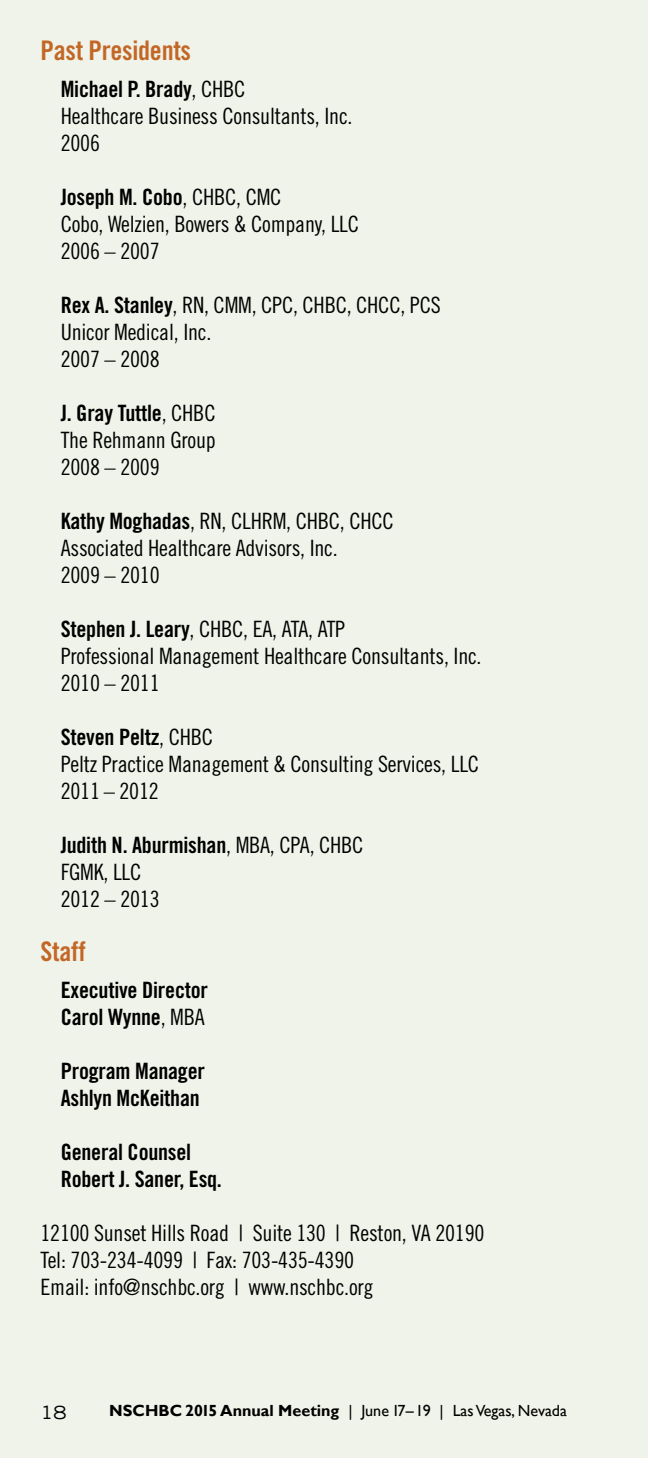
<style>
.page{position:relative;width:648px;height:1458px;background:#f0f3e9}
.page>*{position:absolute;margin:0;border:0;box-sizing:border-box;transform-origin:0 0}
.t1{font:27px "Trade Gothic LT Std Bd Cn 20";letter-spacing:-.01em;color:#c26726}
.t2{font:22.5px/27px "Trade Gothic LT Cond Eighteen";letter-spacing:-.01em;color:#000101}
.t3{font:22.5px/27px "Trade Gothic LT Std Bd Cn 20";letter-spacing:-.01em;color:#000}
.t4{font:expanded 18px "Trade Gothic LH";color:#000}
.t5{font:16.2px "Gill Sans";color:#000}
.s1{font-family:"Trade Gothic LT Cond Eighteen";color:#000101}
.s2{font-family:"Trade Gothic LT Std Bd Cn 20";color:#000}
.s3{font-weight:700}
</style>
<div class="page">
<p class="t1" style="left:40px;top:34px;width:152px">Past Presidents</p>
<p class="t3" style="left:61px;top:75px;width:186px">Michael P. Brady<span class="s1">, CHBC</span></p>
<p class="t2" style="left:61px;top:102px;width:293px">Healthcare Business Consultants, Inc.<br>2006</p>
<p class="t3" style="left:61px;top:183px;width:222px">Joseph M. Cobo<span class="s1">, CHBC, CMC</span></p>
<p class="t2" style="left:61px;top:210px;width:300px">Cobo, Welzien, Bowers &amp; Company, LLC<br>2006 – 2007</p>
<p class="t2" style="left:61px;top:291px;width:381px"><span class="s2">Rex A. Stanley</span>, RN, CMM, CPC, CHBC, CHCC, PCS<br>Unicor Medical, Inc.<br>2007 – 2008</p>
<p class="t3" style="left:61px;top:399px;width:156px">J. Gray Tuttle<span class="s1">, CHBC</span></p>
<p class="t2" style="left:61px;top:426px;width:157px">The Rehmann Group<br>2008 – 2009</p>
<p class="t2" style="left:61px;top:507px;width:335px"><span class="s2">Kathy Moghadas</span>, RN, CLHRM, CHBC, CHCC<br>Associated Healthcare Advisors, Inc.<br>2009 – 2010</p>
<p class="t2" style="left:61px;top:615px;width:422px"><span class="s2">Stephen J. Leary</span>, CHBC, EA, ATA, ATP<br>Professional Management Healthcare Consultants, Inc.<br>2010 – 2011</p>
<p class="t3" style="left:61px;top:723px;width:154px">Steven Peltz<span class="s1">, CHBC</span></p>
<p class="t2" style="left:61px;top:750px;width:420px">Peltz Practice Management &amp; Consulting Services, LLC<br>2011 – 2012</p>
<p class="t3" style="left:61px;top:831px;width:304px">Judith N. Aburmishan<span class="s1">, MBA, CPA, CHBC</span></p>
<p class="t2" style="left:61px;top:858px;width:100px">FGMK, LLC<br>2012 – 2013</p>
<p class="t1" style="left:40px;top:935px;width:47px">Staff</p>
<p class="t3" style="left:61px;top:977px;width:149px">Executive Director<br>Carol Wynne<span class="s1">, MBA</span></p>
<p class="t3" style="left:61px;top:1058px;width:146px">Program Manager<br>Ashlyn McKeithan</p>
<p class="t3" style="left:61px;top:1139px;width:163px">General Counsel<br>Robert J. Saner, Esq.</p>
<p class="t2" style="left:40px;top:1219px;width:445px">12100 Sunset Hills Road | Suite 130 | Reston, VA 20190<br>Tel: 703-234-4099 | Fax: 703-435-4390<br>Email: info@nschbc.org | www.nschbc.org</p>
<p class="t4" style="left:40px;top:1401px;width:27px">18</p>
<p class="t5" style="left:109px;top:1401px;width:459px"><span class="s3">NSCHBC 2015 Annual Meeting</span> | June 17 – 19 | Las Vegas, Nevada</p>
</div>
